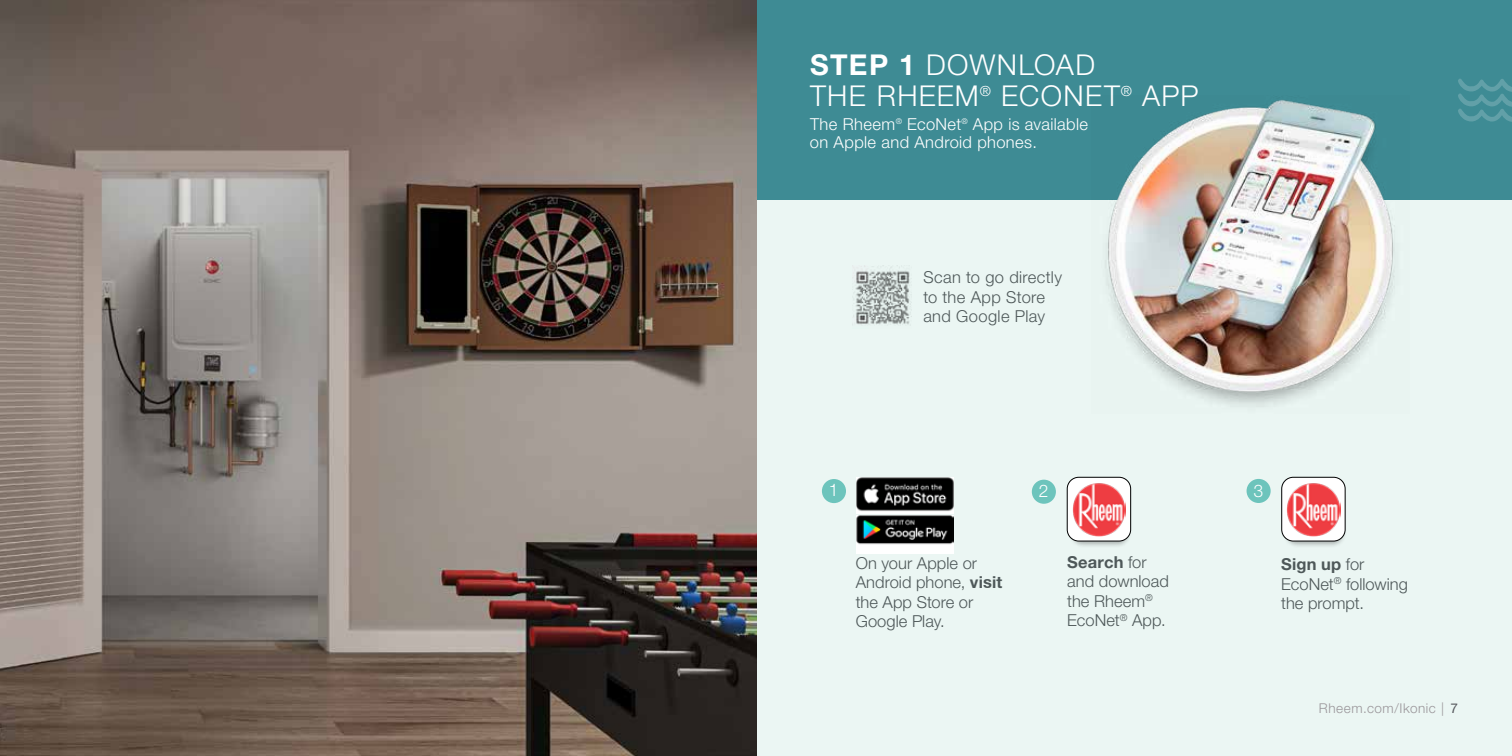
<style>
.page{position:relative;width:1512px;height:756px;background:#fff}
.page>*{position:absolute;margin:0;border:0;box-sizing:border-box;transform-origin:0 0}
.t1{font:300 28.8px/31px "Rheem Sans";letter-spacing:.045em;color:#fff}
.t2{font:300 17.4px "Rheem Sans";color:#fff}
.t3{font:300 16.5px/19.5px "Rheem Sans";letter-spacing:.005em;color:#4e5859}
.t4{font:300 16.5px/18px "Rheem Sans";letter-spacing:.025em;color:#fff}
.t5{font:300 13.5px "Rheem Sans";letter-spacing:.04em;color:#9a969a}
.s1{font-weight:700}
.s2{font-weight:400;color:#54565b}
</style>
<div class="page">
<div style="left:756px;top:0;width:756px;height:756px;background:#ebf6f3"></div>
<div style="left:755px;top:0;width:757px;height:200px;background:#3e8b94"></div>
<svg style="left:1458px;top:79px;width:54px;height:43px"></svg>
<img style="left:0;top:0;width:757px;height:756px">
<div style="left:1032px;top:480px;width:24px;height:24px;background:#6dc4bc;border-radius:50%"></div>
<div style="left:1247px;top:479px;width:24px;height:24px;background:#6dc4bc;border-radius:50%"></div>
<img style="left:1105px;top:100px;width:290px;height:307px">
<img style="left:856px;top:478px;width:98px;height:76px">
<div style="left:822px;top:479px;width:24px;height:24px;background:#6dc4bc;border-radius:50%"></div>
<img style="left:853px;top:266px;width:59px;height:59px">
<div style="left:1068px;top:484px;width:64px;height:64px;background:#000;opacity:.52"></div>
<div style="left:1283px;top:484px;width:64px;height:64px;background:#000;opacity:.52"></div>
<div style="left:1067px;top:477px;width:64px;height:64px;background:#fff;border-radius:12px"></div>
<div style="left:1067px;top:477px;width:64px;height:64px;border:1px solid #000;border-radius:12px"></div>
<div style="left:1282px;top:477px;width:63px;height:64px;background:#fff;border-radius:12px"></div>
<div style="left:1282px;top:477px;width:63px;height:64px;border:1px solid #000;border-radius:12px"></div>
<img style="left:1287px;top:483px;width:53px;height:53px">
<img style="left:1072px;top:483px;width:54px;height:53px">
<h1 class="t1" style="left:810px;top:50px;width:390px"><span class="s1">STEP 1</span> DOWNLOAD<br>THE RHEEM<sup>®</sup> ECONET<sup>®</sup> APP</h1>
<p class="t4" style="left:810px;top:116px;width:279px">The Rheem<sup>®</sup> EcoNet<sup>®</sup> App is available on Apple and Android phones.</p>
<p class="t3" style="left:923px;top:268px;width:140px">Scan to go directly to the App Store and Google Play</p>
<p class="t2" style="left:829px;top:480px;width:11px">1</p>
<p class="t3" style="left:856px;top:554px;width:148px">On your Apple or<br>Android phone, <span class="s1">visit </span>the App Store or<br>Google Play.</p>
<p class="t2" style="left:1039px;top:480px;width:11px">2</p>
<p class="t2" style="left:1254px;top:480px;width:11px">3</p>
<p class="t3" style="left:1067px;top:553px;width:103px"><span class="s1">Search</span> for and download the Rheem<sup>®<br></sup>EcoNet<sup>®</sup> App.</p>
<p class="t3" style="left:1281px;top:555px;width:128px"><span class="s1">Sign up</span> for<br>EcoNet<sup>®</sup> following the prompt.</p>
<p class="t5" style="left:1319px;top:700px;width:141px">Rheem.com/Ikonic | <span class="s2">7</span></p>
</div>
